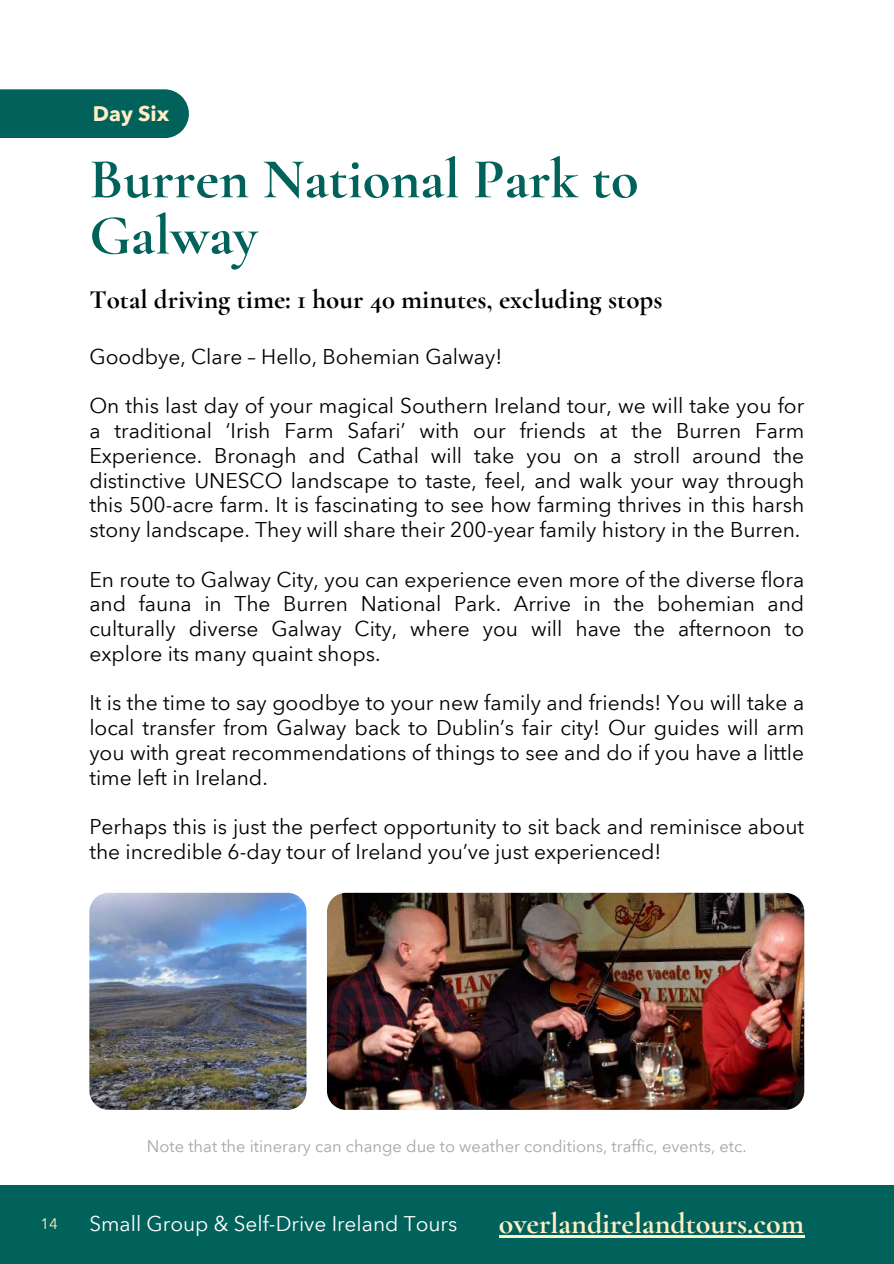
<style>
.page{position:relative;width:894px;height:1264px;background:#fff}
.page>*{position:absolute;margin:0;border:0;box-sizing:border-box;transform-origin:0 0}
.t1{font:700 57px/56.2px "Cormorant Garamond";color:#00625b}
.t2{font:700 30px "Cormorant Garamond";color:#ffeec6}
.t3{font:700 27px "Cormorant Garamond";color:#000}
.t4{font:21px/24.8px "Avenir Next Arabic";color:#000;text-align:justify}
.t5{font:700 21px "Avenir Next Arabic";color:#ffeec6}
.t6{font:20.85px "Avenir Next Arabic";color:#fff}
.t7{font:16.5px "Avenir Next Arabic";color:#a6a6a6}
.t8{font:15px "Avenir Next Arabic";color:#ffeec6}
</style>
<div class="page">
<div style="left:0;top:1184px;width:893px;height:79px;background:#00625b"></div>
<div style="left:0;top:89px;width:189px;height:49px;background:#00625b"></div>
<img style="left:327px;top:892px;width:477px;height:217px">
<img style="left:89px;top:892px;width:217px;height:217px;border-radius:19px">
<hr style="left:498px;top:1235px;width:306px;height:2px;background:#ffeec6">
<p class="t5" style="left:93px;top:101px;width:78px">Day Six</p>
<h1 class="t1" style="left:89px;top:151px;width:550px">Burren National Park to<br>Galway</h1>
<p class="t3" style="left:89px;top:283px;width:574px">Total driving time: 1 hour 40 minutes, excluding stops</p>
<p class="t4" style="left:89px;top:344px;width:414px">Goodbye, Clare – Hello, Bohemian Galway!</p>
<p class="t4" style="left:89px;top:394px;width:716px">On this last day of your magical Southern Ireland tour, we will take you for a traditional ‘Irish Farm Safari’ with our friends at the Burren Farm Experience. Bronagh and Cathal will take you on a stroll around the distinctive UNESCO landscape to taste, feel, and walk your way through this 500-acre farm. It is fascinating to see how farming thrives in this harsh stony landscape. They will share their 200-year family history in the Burren.</p>
<p class="t4" style="left:89px;top:567px;width:716px">En route to Galway City, you can experience even more of the diverse flora and fauna in The Burren National Park. Arrive in the bohemian and culturally diverse Galway City, where you will have the afternoon to explore its many quaint shops.</p>
<p class="t4" style="left:89px;top:691px;width:716px">It is the time to say goodbye to your new family and friends! You will take a local transfer from Galway back to Dublin’s fair city! Our guides will arm you with great recommendations of things to see and do if you have a little time left in Ireland.</p>
<p class="t4" style="left:89px;top:814px;width:716px">Perhaps this is just the perfect opportunity to sit back and reminisce about the incredible 6-day tour of Ireland you’ve just experienced!</p>
<p class="t7" style="left:147px;top:1136px;width:601px">Note that the itinerary can change due to weather conditions, traffic, events, etc.</p>
<p class="t8" style="left:40px;top:1214px;width:19px">14</p>
<p class="t6" style="left:89px;top:1211px;width:369px">Small Group &amp; Self-Drive Ireland Tours</p>
<h2 class="t2" style="left:498px;top:1205px;width:307px">overlandirelandtours.com</h2>
</div>
